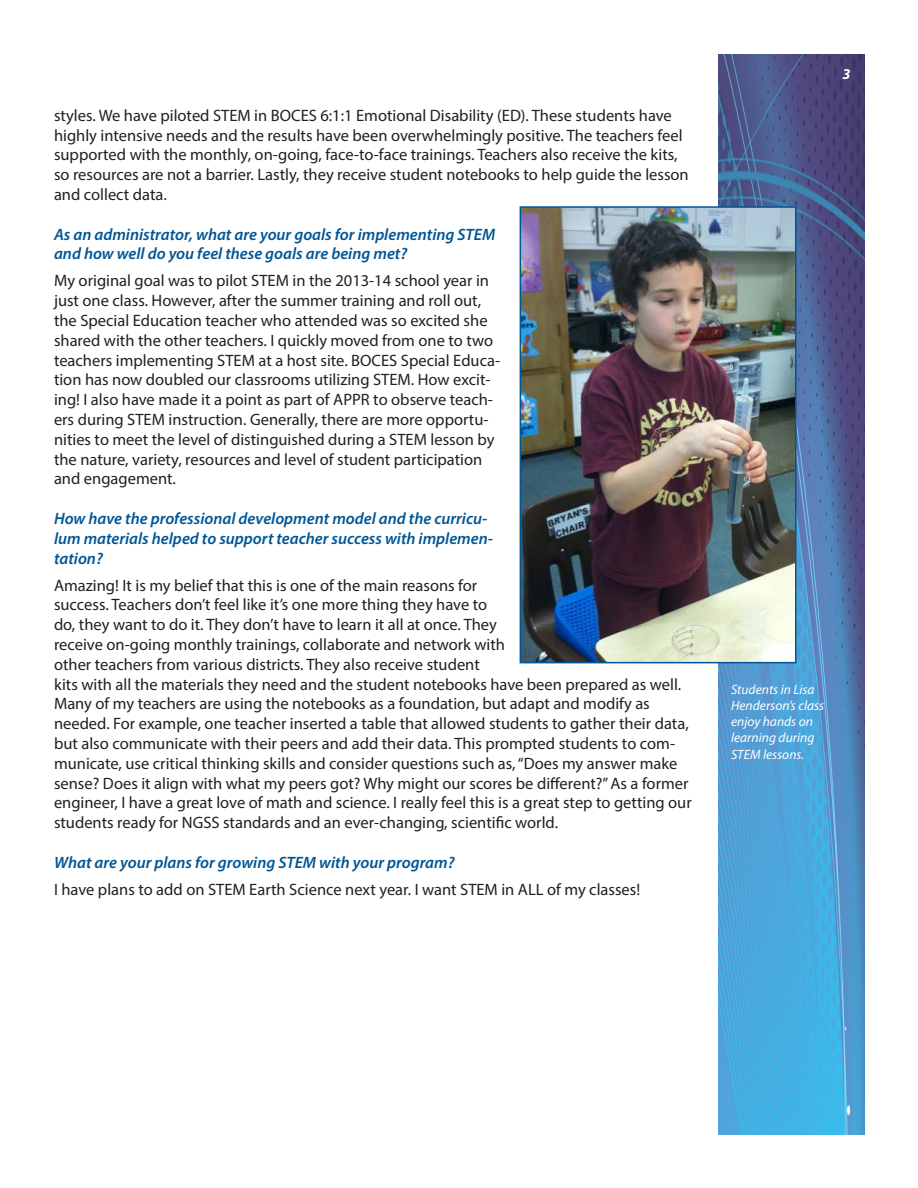
<style>
.page{position:relative;width:918px;height:1188px;background:#fff}
.page>*{position:absolute;margin:0;border:0;box-sizing:border-box;transform-origin:0 0}
.Body_text{font:16.5px/19.8px "Myriad Pro";color:#231f20}
.Body_text-2{font:italic 600 16.5px/19.8px "Myriad Pro";color:#005595}
.Subhead{font:italic 700 15px "Myriad Pro";color:#fff}
.t1{font:italic 13.5px/16.2px "Myriad Pro";color:#fff}
</style>
<div class="page">
<img style="left:719px;top:54px;width:145px;height:1080px">
<img style="left:523px;top:209px;width:270px;height:451px">
<div style="left:520px;top:206px;width:276px;height:457px;border:2px solid #005595"></div>
<p class="Body_text" style="left:54px;top:105px;width:636px">styles. We have piloted STEM in BOCES 6:1:1 Emotional Disability (ED). These students have highly intensive needs and the results have been overwhelmingly positive. The teachers feel supported with the monthly, on-going, face-to-face trainings. Teachers also receive the kits, so resources are not a barrier. Lastly, they receive student notebooks to help guide the lesson and collect data.</p>
<p class="Body_text-2" style="left:54px;top:224px;width:443px">As an administrator, what are your goals for implementing STEM and how well do you feel these goals are being met?</p>
<p class="Body_text" style="left:54px;top:271px;width:448px">My original goal was to pilot STEM in the 2013-14 school year in just one class. However, after the summer training and roll out, the Special Education teacher who attended was so excited she shared with the other teachers. I quickly moved from one to two teachers implementing STEM at a host site. BOCES Special Educa&shy;tion has now doubled our classrooms utilizing STEM. How excit&shy;ing! I also have made it a point as part of APPR to observe teach&shy;ers during STEM instruction. Generally, there are more opportu&shy;nities to meet the level of distinguished during a STEM lesson by the nature, variety, resources and level of student participation and engagement.</p>
<p class="Body_text-2" style="left:54px;top:508px;width:441px">How have the professional development model and the curricu&shy;lum materials helped to support teacher success with implemen&shy;tation?</p>
<p class="Body_text" style="left:54px;top:575px;width:639px">Amazing! It is my belief that this is one of the main reasons for<br>success. Teachers don’t feel like it’s one more thing they have to<br>do, they want to do it. They don’t have to learn it all at once. They<br>receive on-going monthly trainings, collaborate and network with<br>other teachers from various districts. They also receive student<br>kits with all the materials they need and the student notebooks have been prepared as well.<br>Many of my teachers are using the notebooks as a foundation, but adapt and modify as needed. For example, one teacher inserted a table that allowed students to gather their data, but also communicate with their peers and add their data. This prompted students to com&shy;municate, use critical thinking skills and consider questions such as, “Does my answer make sense? Does it align with what my peers got? Why might our scores be different?” As a former engineer, I have a great love of math and science. I really feel this is a great step to getting our students ready for NGSS standards and an ever-changing, scientific world.</p>
<p class="Body_text-2" style="left:54px;top:852px;width:402px">What are your plans for growing STEM with your program?</p>
<p class="Body_text" style="left:54px;top:879px;width:588px">I have plans to add on STEM Earth Science next year. I want STEM in ALL of my classes!</p>
<p class="Subhead" style="left:842px;top:64px;width:10px">3</p>
<p class="t1" style="left:731px;top:681px;width:95px">Students in Lisa<br>Henderson’s class enjoy hands on learning during<br>STEM lessons.</p>
</div>
